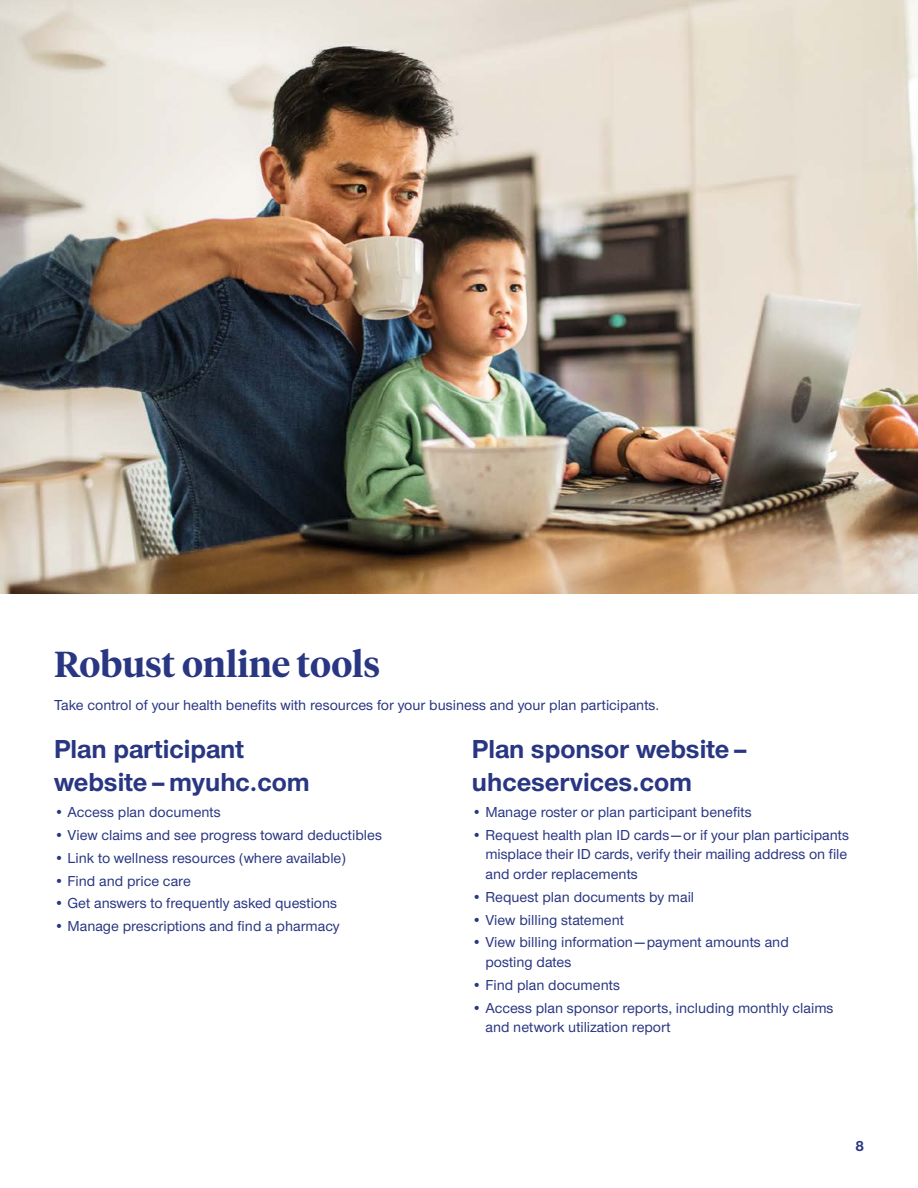
<style>
.page{position:relative;width:918px;height:1188px;background:#fff}
.page>*{position:absolute;margin:0;border:0;box-sizing:border-box;transform-origin:0 0}
.H3{font:600 36px "UHC Serif Headline";color:#293682}
.H4-Sans{font:700 27px/32.4px "UHC Sans";color:#293682}
.Body{font:500 15px/19.5px "UHC Sans";color:#293682}
.H6-Sans{font:700 15px "UHC Sans";color:#293682}
</style>
<div class="page">
<img style="left:0;top:0;width:918px;height:594px">
<p class="H3" style="left:54px;top:640px;width:328px">Robust online tools</p>
<p class="Body" style="left:54px;top:695px;width:607px">Take control of your health benefits with resources for your business and your plan participants.</p>
<p class="H4-Sans" style="left:54px;top:732px;width:257px">Plan participant website–myuhc.com</p>
<p class="Body" style="left:54px;top:802px;width:168px">• Access plan documents</p>
<p class="Body" style="left:54px;top:824px;width:329px">• View claims and see progress toward deductibles</p>
<p class="Body" style="left:54px;top:847px;width:293px">• Link to wellness resources (where available)</p>
<p class="Body" style="left:54px;top:870px;width:138px">• Find and price care</p>
<p class="Body" style="left:54px;top:893px;width:285px">• Get answers to frequently asked questions</p>
<p class="Body" style="left:54px;top:916px;width:287px">• Manage prescriptions and find a pharmacy</p>
<p class="H4-Sans" style="left:472px;top:732px;width:277px">Plan sponsor website– uhceservices.com</p>
<p class="Body" style="left:472px;top:802px;width:281px">• Manage roster or plan participant benefits</p>
<p class="Body" style="left:485px;top:824px;width:365px;text-indent:-14px">• Request health plan ID cards—or if your plan participants misplace their ID cards, verify their mailing address on file and order replacements</p>
<p class="Body" style="left:472px;top:886px;width:224px">• Request plan documents by mail</p>
<p class="Body" style="left:472px;top:909px;width:154px">• View billing statement</p>
<p class="Body" style="left:485px;top:932px;width:305px;text-indent:-14px">• View billing information—payment amounts and posting dates</p>
<p class="Body" style="left:472px;top:974px;width:150px">• Find plan documents</p>
<p class="Body" style="left:485px;top:997px;width:350px;text-indent:-14px">• Access plan sponsor reports, including monthly claims and network utilization report</p>
<p class="H6-Sans" style="left:855px;top:1136px;width:10px">8</p>
</div>
